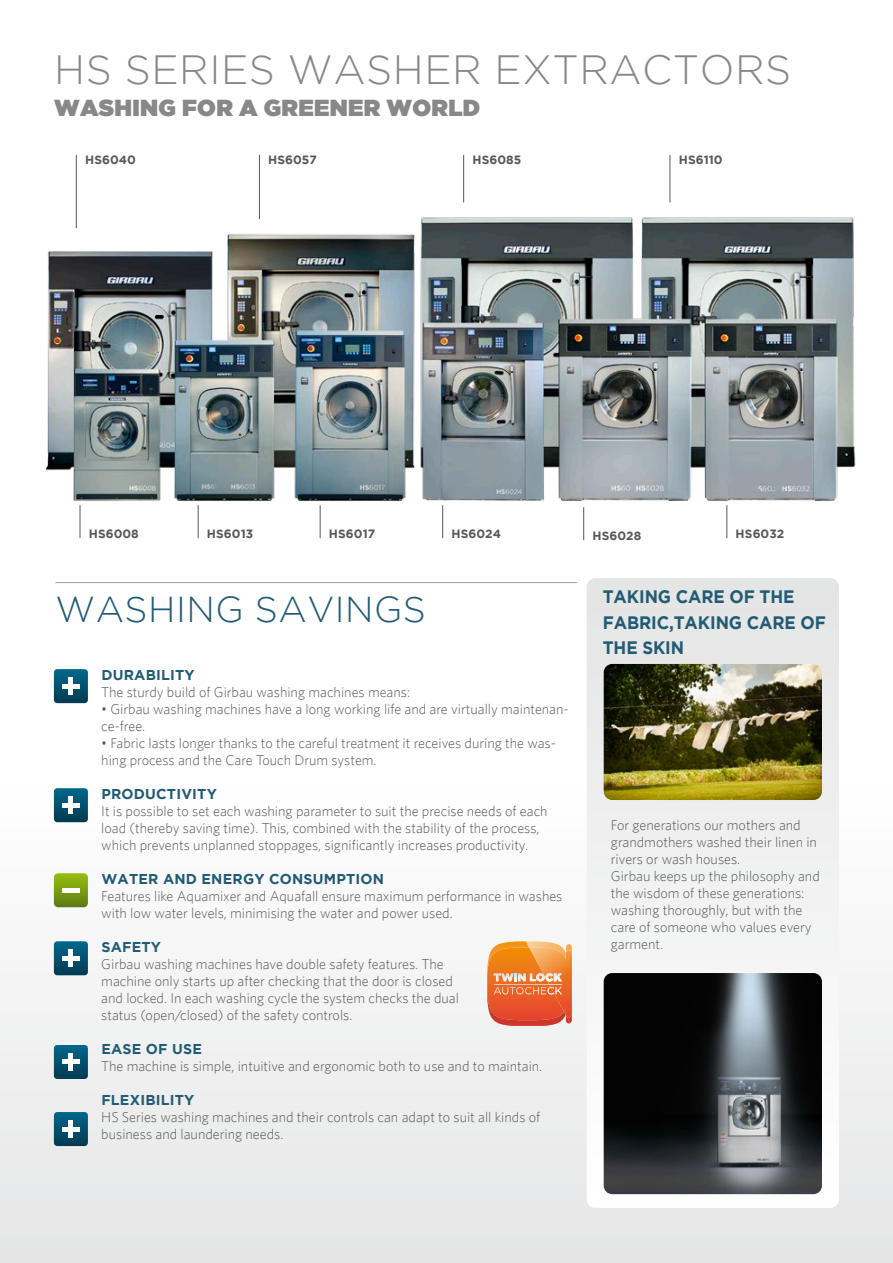
<style>
.page{position:relative;width:893px;height:1263px;background:#fff}
.page>*{position:absolute;margin:0;border:0;box-sizing:border-box;transform-origin:0 0}
.t1{font:300 40.8px "Gotham";letter-spacing:.015em;color:#87888a}
.t2{font:300 36px "Gotham";letter-spacing:.015em;color:#225b74}
.t3{font:23.1px "Gotham Ultra";letter-spacing:.015em;color:#87888a}
.t4{font:700 18px/25.5px "Gotham";letter-spacing:-.005em;color:#225b74;scale:.94 1}
.t5{font:300 14.25px/17px "Whitney";color:#58585a}
.t6{font:700 14.25px "Gotham";letter-spacing:.015em;color:#225b74}
.t7{font:700 12px "Gotham";color:#58585a}
</style>
<div class="page">
<div style="left:0;top:774px;width:893px;height:489px;background:linear-gradient(to bottom,#fff,#e4e5e6)"></div>
<svg style="left:587px;top:578px;width:252px;height:630px"></svg>
<hr style="left:55px;top:582px;width:522px;height:1px;background:#9d9ea0">
<img style="left:604px;top:973px;width:218px;height:221px">
<img style="left:604px;top:664px;width:218px;height:136px">
<svg style="left:54px;top:669px;width:34px;height:34px"></svg>
<hr style="left:69px;top:678px;width:4px;height:17px;background:#fff">
<hr style="left:62px;top:684px;width:17px;height:4px;background:#fff">
<svg style="left:54px;top:788px;width:34px;height:34px"></svg>
<hr style="left:69px;top:797px;width:4px;height:17px;background:#fff">
<hr style="left:62px;top:803px;width:17px;height:4px;background:#fff">
<svg style="left:54px;top:941px;width:34px;height:34px"></svg>
<hr style="left:69px;top:950px;width:4px;height:17px;background:#fff">
<hr style="left:62px;top:956px;width:17px;height:4px;background:#fff">
<svg style="left:54px;top:873px;width:34px;height:34px"></svg>
<hr style="left:62px;top:888px;width:17px;height:4px;background:#fff">
<svg style="left:487px;top:941px;width:85px;height:85px;background:#ea8047"></svg>
<svg style="left:54px;top:1045px;width:34px;height:34px"></svg>
<hr style="left:69px;top:1053px;width:4px;height:17px;background:#fff">
<hr style="left:62px;top:1060px;width:17px;height:4px;background:#fff">
<svg style="left:54px;top:1112px;width:34px;height:34px"></svg>
<hr style="left:69px;top:1120px;width:4px;height:17px;background:#fff">
<hr style="left:62px;top:1127px;width:17px;height:4px;background:#fff">
<img style="left:45px;top:198px;width:811px;height:319px">
<hr style="left:76px;top:155px;width:1px;height:73px;background:#58585a">
<hr style="left:259px;top:155px;width:1px;height:64px;background:#58585a">
<hr style="left:670px;top:155px;width:1px;height:47px;background:#58585a">
<hr style="left:80px;top:505px;width:1px;height:33px;background:#58585a">
<hr style="left:198px;top:505px;width:1px;height:33px;background:#58585a">
<hr style="left:320px;top:505px;width:1px;height:33px;background:#58585a">
<hr style="left:442px;top:505px;width:1px;height:33px;background:#58585a">
<hr style="left:726px;top:505px;width:1px;height:33px;background:#58585a">
<hr style="left:463px;top:155px;width:1px;height:47px;background:#58585a">
<hr style="left:583px;top:507px;width:1px;height:33px;background:#58585a">
<h1 class="t1" style="left:54px;top:47px;width:738px">HS SERIES WASHER EXTRACTORS</h1>
<h3 class="t3" style="left:54px;top:94px;width:428px">WASHING FOR A GREENER WORLD</h3>
<p class="t7" style="left:85px;top:153px;width:52px">HS6040</p>
<p class="t7" style="left:268px;top:153px;width:50px">HS6057</p>
<p class="t7" style="left:679px;top:153px;width:45px">HS6110</p>
<p class="t7" style="left:472px;top:153px;width:50px">HS6085</p>
<p class="t7" style="left:89px;top:527px;width:52px">HS6008</p>
<p class="t7" style="left:207px;top:527px;width:48px">HS6013</p>
<p class="t7" style="left:329px;top:527px;width:48px">HS6017</p>
<p class="t7" style="left:451px;top:527px;width:51px">HS6024</p>
<p class="t7" style="left:736px;top:527px;width:50px">HS6032</p>
<p class="t7" style="left:592px;top:529px;width:50px">HS6028</p>
<h2 class="t2" style="left:56px;top:589px;width:372px">WASHING SAVINGS</h2>
<p class="t6" style="left:101px;top:666px;width:95px">DURABILITY</p>
<p class="t5" style="left:101px;top:683px;width:310px">The sturdy build of Girbau washing machines means:</p>
<p class="t5" style="left:101px;top:700px;width:469px">• Girbau washing machines have a long working life and are virtually maintenan&shy;ce-free.</p>
<p class="t5" style="left:101px;top:734px;width:456px">• Fabric lasts longer thanks to the careful treatment it receives during the was&shy;hing process and the Care Touch Drum system.</p>
<p class="t6" style="left:101px;top:785px;width:117px">PRODUCTIVITY</p>
<p class="t5" style="left:101px;top:802px;width:448px">It is possible to set each washing parameter to suit the precise needs of each load (thereby saving time). This, combined with the stability of the process, which prevents unplanned stoppages, significantly increases productivity.</p>
<p class="t6" style="left:101px;top:870px;width:284px">WATER AND ENERGY CONSUMPTION</p>
<p class="t5" style="left:101px;top:887px;width:463px">Features like Aquamixer and Aquafall ensure maximum performance in washes with low water levels, minimising the water and power used.</p>
<p class="t6" style="left:101px;top:938px;width:61px">SAFETY</p>
<p class="t5" style="left:101px;top:955px;width:359px">Girbau washing machines have double safety features. The machine only starts up after checking that the door is closed and locked. In each washing cycle the system checks the dual status (open/closed) of the safety controls.</p>
<p class="t6" style="left:101px;top:1040px;width:102px">EASE OF USE</p>
<p class="t5" style="left:101px;top:1057px;width:442px">The machine is simple, intuitive and ergonomic both to use and to maintain.</p>
<p class="t6" style="left:101px;top:1091px;width:95px">FLEXIBILITY</p>
<p class="t5" style="left:101px;top:1108px;width:440px">HS Series washing machines and their controls can adapt to suit all kinds of business and laundering needs.</p>
<p class="t4" style="left:603px;top:583px;width:239px">TAKING CARE OF THE<br>FABRIC,TAKING CARE OF<br>THE SKIN</p>
<p class="t5" style="left:611px;top:816px;width:210px">For generations our mothers and grandmothers washed their linen in rivers or wash houses.<br>Girbau keeps up the philosophy and the wisdom of these generations: washing thoroughly, but with the care of someone who values every garment.</p>
</div>
